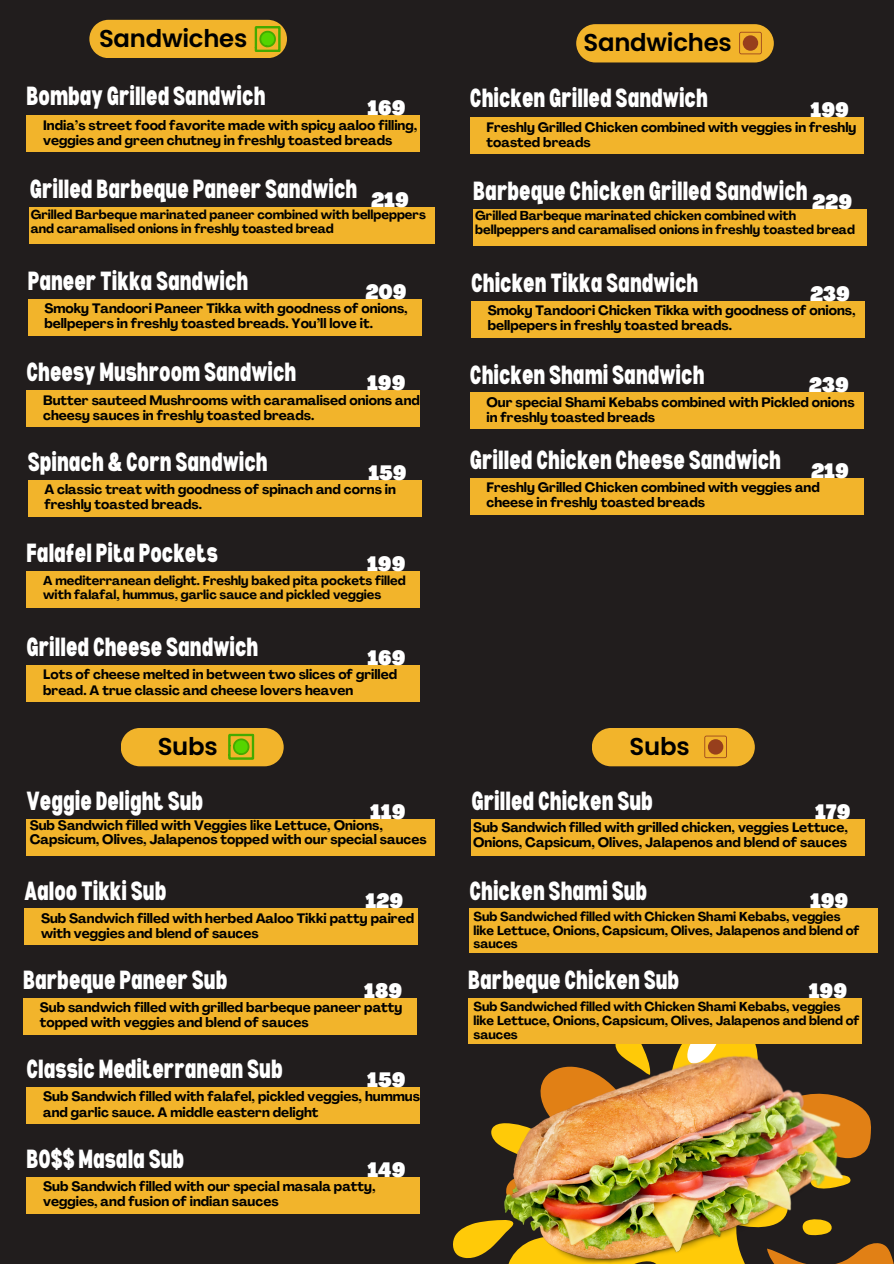
<style>
.page{position:relative;width:894px;height:1264px;background:#fff}
.page>*{position:absolute;margin:0;border:0;box-sizing:border-box;transform-origin:0 0}
.t1{font:900 condensed 25.65px "Bernoru";color:#fff}
.t2{font:600 24.3px "Poppins";letter-spacing:-.01em;color:#000}
.t3{font:900 condensed 20.25px "Agrandir";color:#fff}
.t4{font:700 13.5px/15.1px "Agrandir";color:#000}
.t5{font:700 12.75px/13.8px "Agrandir";color:#000}
</style>
<div class="page">
<div style="left:0;top:0;width:893px;height:1263px;background:#211d1d"></div>
<div style="left:26px;top:115px;width:394px;height:37px;background:#f2b42b"></div>
<div style="left:30px;top:207px;width:405px;height:37px;background:#f2b42b"></div>
<div style="left:28px;top:299px;width:393px;height:36px;background:#f2b42b"></div>
<div style="left:26px;top:390px;width:394px;height:37px;background:#f2b42b"></div>
<div style="left:28px;top:480px;width:393px;height:36px;background:#f2b42b"></div>
<div style="left:26px;top:571px;width:394px;height:37px;background:#f2b42b"></div>
<div style="left:26px;top:665px;width:394px;height:37px;background:#f2b42b"></div>
<div style="left:26px;top:819px;width:409px;height:36px;background:#f2b42b"></div>
<div style="left:24px;top:908px;width:394px;height:37px;background:#f2b42b"></div>
<div style="left:23px;top:998px;width:393px;height:36px;background:#f2b42b"></div>
<div style="left:26px;top:1087px;width:394px;height:36px;background:#f2b42b"></div>
<div style="left:26px;top:1176px;width:394px;height:37px;background:#f2b42b"></div>
<div style="left:469px;top:118px;width:394px;height:36px;background:#f2b42b"></div>
<div style="left:473px;top:209px;width:393px;height:37px;background:#f2b42b"></div>
<div style="left:471px;top:301px;width:393px;height:36px;background:#f2b42b"></div>
<div style="left:469px;top:392px;width:394px;height:37px;background:#f2b42b"></div>
<div style="left:469px;top:478px;width:394px;height:36px;background:#f2b42b"></div>
<div style="left:471px;top:819px;width:393px;height:36px;background:#f2b42b"></div>
<div style="left:469px;top:908px;width:408px;height:45px;background:#f2b42b"></div>
<svg style="left:850px;top:1101px;width:43px;height:162px"></svg>
<svg style="left:453px;top:1043px;width:397px;height:220px"></svg>
<svg style="left:674px;top:1043px;width:47px;height:12px"></svg>
<div style="left:468px;top:998px;width:393px;height:45px;background:#f2b42b"></div>
<img style="left:504px;top:1055px;width:338px;height:208px">
<svg style="left:576px;top:24px;width:197px;height:38px;background:#e6a929"></svg>
<svg style="left:592px;top:728px;width:162px;height:38px;background:#e4a829"></svg>
<svg style="left:89px;top:20px;width:198px;height:38px;background:#dfad27"></svg>
<svg style="left:121px;top:728px;width:162px;height:38px;background:#dcad27"></svg>
<h1 class="t2" style="left:99px;top:21px;width:150px">Sandwiches</h1>
<h2 class="t1" style="left:26px;top:81px;width:240px">Bombay Grilled Sandwich</h2>
<p class="t3" style="left:367px;top:100px;width:39px">169</p>
<h1 class="t4" style="left:43px;top:119px;width:375px">India’s street food favorite made with spicy aaloo filling, veggies and green chutney in freshly toasted breads</h1>
<h2 class="t1" style="left:30px;top:174px;width:329px">Grilled Barbeque Paneer Sandwich</h2>
<p class="t3" style="left:371px;top:192px;width:39px">219</p>
<h1 class="t5" style="left:31px;top:209px;width:396px">Grilled Barbeque marinated paneer combined with bellpeppers and caramalised onions in freshly toasted bread</h1>
<h2 class="t1" style="left:28px;top:266px;width:222px">Paneer Tikka Sandwich</h2>
<p class="t3" style="left:365px;top:283px;width:43px">209</p>
<h1 class="t4" style="left:44px;top:302px;width:364px">Smoky Tandoori Paneer Tikka with goodness of onions, bellpepers in freshly toasted breads. You’ll love it.</h1>
<h2 class="t1" style="left:26px;top:357px;width:271px">Cheesy Mushroom Sandwich</h2>
<p class="t3" style="left:367px;top:375px;width:40px">199</p>
<h1 class="t4" style="left:43px;top:393px;width:378px">Butter sauteed Mushrooms with caramalised onions and cheesy sauces in freshly toasted breads.</h1>
<h2 class="t1" style="left:28px;top:447px;width:241px">Spinach &amp; Corn Sandwich</h2>
<p class="t3" style="left:368px;top:464px;width:40px">159</p>
<h1 class="t4" style="left:44px;top:483px;width:353px">A classic treat with goodness of spinach and corns in freshly toasted breads.</h1>
<h2 class="t1" style="left:26px;top:538px;width:193px">Falafel Pita Pockets</h2>
<p class="t3" style="left:367px;top:556px;width:40px">199</p>
<h1 class="t5" style="left:43px;top:575px;width:364px">A mediterranean delight. Freshly baked pita pockets filled with falafal, hummus, garlic sauce and pickled veggies</h1>
<h2 class="t1" style="left:26px;top:632px;width:233px">Grilled Cheese Sandwich</h2>
<p class="t3" style="left:367px;top:650px;width:39px">169</p>
<h1 class="t4" style="left:43px;top:668px;width:355px">Lots of cheese melted in between two slices of grilled bread. A true classic and cheese lovers heaven</h1>
<h1 class="t2" style="left:158px;top:729px;width:62px">Subs</h1>
<h2 class="t1" style="left:26px;top:786px;width:178px">Veggie Delight Sub</h2>
<p class="t3" style="left:370px;top:803px;width:37px">119</p>
<h1 class="t4" style="left:30px;top:819px;width:398px;line-height:14.5px">Sub Sandwich filled with Veggies like Lettuce, Onions,<br>Capsicum, Olives, Jalapenos topped with our special sauces</h1>
<h2 class="t1" style="left:24px;top:875px;width:143px">Aaloo Tikki Sub</h2>
<p class="t3" style="left:365px;top:893px;width:39px">129</p>
<h1 class="t4" style="left:41px;top:911px;width:374px">Sub Sandwich filled with herbed Aaloo Tikki patty paired with veggies and blend of sauces</h1>
<h2 class="t1" style="left:23px;top:965px;width:206px">Barbeque Paneer Sub</h2>
<p class="t3" style="left:364px;top:982px;width:39px">189</p>
<h1 class="t4" style="left:40px;top:1001px;width:364px">Sub sandwich filled with grilled barbeque paneer patty topped with veggies and blend of sauces</h1>
<h2 class="t1" style="left:26px;top:1054px;width:258px">Classic Mediterranean Sub</h2>
<p class="t3" style="left:367px;top:1072px;width:40px">159</p>
<p class="t4" style="left:43px;top:1090px;width:378px">Sub Sandwich filled with falafel, pickled veggies, hummus and garlic sauce. A middle eastern delight</p>
<h1 class="t1" style="left:26px;top:1143px;width:159px">BO$$ Masala Sub</h1>
<h2 class="t3" style="left:367px;top:1161px;width:39px">149</h2>
<p class="t4" style="left:43px;top:1179px;width:334px">Sub Sandwich filled with our special masala patty, veggies, and fusion of indian sauces</p>
<h2 class="t2" style="left:583px;top:26px;width:150px">Sandwiches</h2>
<p class="t1" style="left:469px;top:83px;width:239px">Chicken Grilled Sandwich</p>
<h1 class="t3" style="left:810px;top:102px;width:40px">199</h1>
<p class="t4" style="left:486px;top:121px;width:371px">Freshly Grilled Chicken combined with veggies in freshly toasted breads</p>
<h1 class="t1" style="left:473px;top:176px;width:336px">Barbeque Chicken Grilled Sandwich</h1>
<h2 class="t3" style="left:811px;top:194px;width:42px">229</h2>
<p class="t5" style="left:475px;top:210px;width:322px">Grilled Barbeque marinated chicken combined with</p>
<h1 class="t5" style="left:475px;top:224px;width:381px">bellpeppers and caramalised onions in freshly toasted bread</h1>
<h2 class="t1" style="left:471px;top:268px;width:229px">Chicken Tikka Sandwich</h2>
<p class="t3" style="left:809px;top:285px;width:41px">239</p>
<h1 class="t4" style="left:487px;top:304px;width:369px">Smoky Tandoori Chicken Tikka with goodness of onions, bellpepers in freshly toasted breads.</h1>
<h2 class="t1" style="left:469px;top:360px;width:236px">Chicken Shami Sandwich</h2>
<p class="t3" style="left:808px;top:377px;width:41px">239</p>
<h1 class="t4" style="left:486px;top:395px;width:369px">Our special Shami Kebabs combined with Pickled onions in freshly toasted breads</h1>
<h1 class="t1" style="left:469px;top:445px;width:312px">Grilled Chicken Cheese Sandwich</h1>
<p class="t3" style="left:810px;top:463px;width:39px">219</p>
<h1 class="t4" style="left:486px;top:481px;width:335px">Freshly Grilled Chicken combined with veggies and cheese in freshly toasted breads</h1>
<p class="t2" style="left:629px;top:729px;width:62px">Subs</p>
<h2 class="t1" style="left:471px;top:786px;width:183px">Grilled Chicken Sub</h2>
<p class="t3" style="left:814px;top:803px;width:37px">179</p>
<h1 class="t4" style="left:473px;top:820px;width:376px">Sub Sandwich filled with grilled chicken, veggies Lettuce,<br>Onions, Capsicum, Olives, Jalapenos and blend of sauces</h1>
<h2 class="t1" style="left:469px;top:875px;width:179px">Chicken Shami Sub</h2>
<p class="t3" style="left:809px;top:893px;width:40px">199</p>
<h1 class="t5" style="left:473px;top:910px;width:387px">Sub Sandwiched filled with Chicken Shami Kebabs, veggies like Lettuce, Onions, Capsicum, Olives, Jalapenos and blend of sauces</h1>
<h2 class="t1" style="left:468px;top:965px;width:212px">Barbeque Chicken Sub</h2>
<p class="t3" style="left:808px;top:982px;width:40px">199</p>
<h1 class="t5" style="left:473px;top:1001px;width:387px">Sub Sandwiched filled with Chicken Shami Kebabs, veggies like Lettuce, Onions, Capsicum, Olives, Jalapenos and blend of sauces</h1>
</div>
